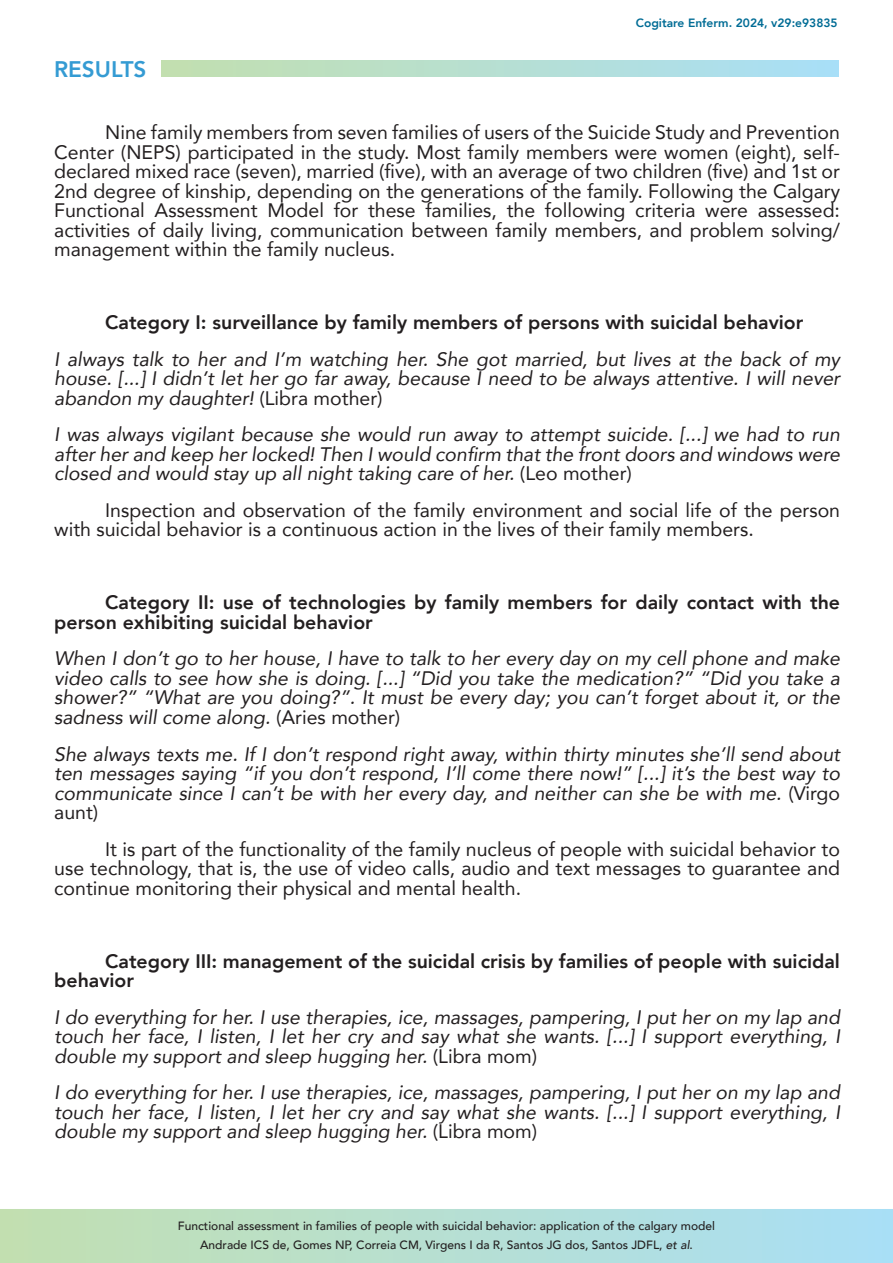
<style>
.page{position:relative;width:893px;height:1263px;background:#fff}
.page>*{position:absolute;margin:0;border:0;box-sizing:border-box;transform-origin:0 0}
.t1{font:800 22.5px "Avenir";color:#349bd3}
.t2{font:italic 19.5px/19.5px "Avenir";color:#231f20;text-align:justify}
.t3{font:19.5px/19.5px "Avenir";color:#231f20;text-align:justify}
.t4{font:800 19.5px/19.5px "Avenir";color:#231f20}
.t5{font:500 12px/18.6px "Avenir";color:#231f20;text-align:center}
.t6{font:800 12px "Avenir";color:#006c95}
.s1{font-style:normal}
.s2{font-style:italic}
</style>
<div class="page">
<svg style="left:0;top:1209px;width:893px;height:54px;background:#b6dfd2"></svg>
<div style="left:162px;top:60px;width:676px;height:17px;background:linear-gradient(to right,#c3dfaf,#a9dff7)"></div>
<p class="t1" style="left:54px;top:48px;width:94px">RESULTS</p>
<p class="t6" style="left:636px;top:12px;width:203px">Cogitare Enferm. 2024, v29:e93835</p>
<p class="t3" style="left:54px;top:122px;width:787px;text-indent:51px">Nine family members from seven families of users of the Suicide Study and Prevention Center (NEPS) participated in the study. Most family members were women (eight), self&shy;declared mixed race (seven), married (five), with an average of two children (five) and 1st or 2nd degree of kinship, depending on the generations of the family. Following the Calgary Functional Assessment Model for these families, the following criteria were assessed: activities of daily living, communication between family members, and problem solving/ management within the family nucleus.</p>
<p class="t4" style="left:105px;top:312px;width:700px">Category I: surveillance by family members of persons with suicidal behavior</p>
<p class="t2" style="left:54px;top:349px;width:787px">I always talk to her and I’m watching her. She got married, but lives at the back of my house. [...] I didn’t let her go far away, because I need to be always attentive. I will never abandon my daughter! <span class="s1">(Libra mother)</span></p>
<p class="t2" style="left:54px;top:425px;width:787px">I was always vigilant because she would run away to attempt suicide. [...] we had to run after her and keep her locked! Then I would confirm that the front doors and windows were closed and would stay up all night taking care of her. <span class="s1">(Leo mother)</span></p>
<p class="t3" style="left:54px;top:500px;width:787px;text-indent:51px">Inspection and observation of the family environment and social life of the person with suicidal behavior is a continuous action in the lives of their family members.</p>
<p class="t4" style="left:54px;top:592px;width:787px;text-indent:51px">Category II: use of technologies by family members for daily contact with the person exhibiting suicidal behavior</p>
<p class="t2" style="left:54px;top:649px;width:787px">When I don’t go to her house, I have to talk to her every day on my cell phone and make video calls to see how she is doing. [...] “Did you take the medication?” “Did you take a shower?” “What are you doing?”. It must be every day; you can’t forget about it, or the sadness will come along. <span class="s1">(Aries mother)</span></p>
<p class="t2" style="left:54px;top:744px;width:787px">She always texts me. If I don’t respond right away, within thirty minutes she’ll send about ten messages saying “if you don’t respond, I’ll come there now!” [...] it’s the best way to communicate since I can’t be with her every day, and neither can she be with me. <span class="s1">(Virgo aunt)</span></p>
<p class="t3" style="left:54px;top:838px;width:787px;text-indent:51px">It is part of the functionality of the family nucleus of people with suicidal behavior to use technology, that is, the use of video calls, audio and text messages to guarantee and continue monitoring their physical and mental health.</p>
<p class="t4" style="left:54px;top:950px;width:787px;text-indent:51px">Category III: management of the suicidal crisis by families of people with suicidal behavior</p>
<p class="t2" style="left:54px;top:1007px;width:787px">I do everything for her. I use therapies, ice, massages, pampering, I put her on my lap and touch her face, I listen, I let her cry and say what she wants. [...] I support everything, I double my support and sleep hugging her. <span class="s1">(Libra mom)</span></p>
<p class="t2" style="left:54px;top:1082px;width:787px">I do everything for her. I use therapies, ice, massages, pampering, I put her on my lap and touch her face, I listen, I let her cry and say what she wants. [...] I support everything, I double my support and sleep hugging her. <span class="s1">(Libra mom)</span></p>
<p class="t5" style="left:178px;top:1216px;width:539px">Functional assessment in families of people with suicidal behavior: application of the calgary model<br>Andrade ICS de, Gomes NP, Correia CM, Virgens I da R, Santos JG dos, Santos JDFL, <span class="s2">et al</span>.</p>
</div>
